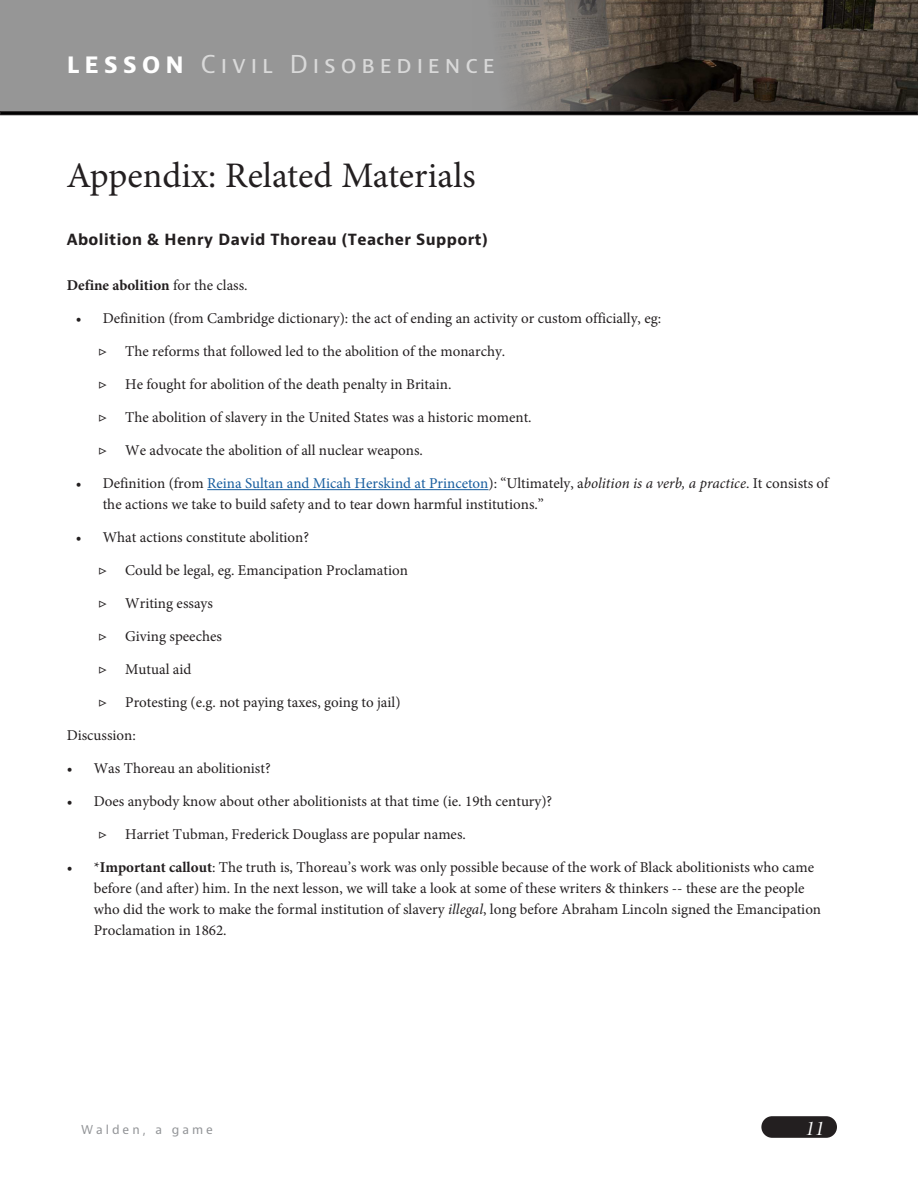
<style>
.page{position:relative;width:918px;height:1188px;background:#fff}
.page>*{position:absolute;margin:0;border:0;box-sizing:border-box;transform-origin:0 0}
.Headlines{font:36px "Minion Pro";color:#231f20}
.t1{font:24px "Bernino Sans";letter-spacing:.2em;color:#d9d9d9}
.t2{font:21px "Minion Pro It Disp";color:#fff}
.body_bulleted___1p_i{font:15px/21px "Minion Pro";color:#231f20}
.Sub_Heads{font:700 15px "Bernino Sans";letter-spacing:.025em;color:#231f20}
.body_bulleted___1p_i-2{font:700 15px "Minion Pro";color:#231f20}
.t3{font:12px "Bernino Sans";letter-spacing:.25em;color:#939598}
.s1{font-weight:700;color:#fff}
.s2{font-weight:400}
.s3{color:#175d9e}
.s4{font-style:italic}
.s5{font-weight:700}
</style>
<div class="page">
<div style="left:761px;top:1116px;width:76px;height:22px;background:#231f20;border-radius:11px"></div>
<div style="left:0;top:0;width:918px;height:111px;background:#969696"></div>
<img style="left:497px;top:0;width:421px;height:111px">
<div style="left:0;top:111px;width:918px;height:4px;border:1px solid #231f20"></div>
<hr style="left:207px;top:489px;width:281px;height:1px;background:#175d9e">
<p class="t1" style="left:67px;top:49px;width:351px"><span class="s1">LESSON</span> Self-Reliance</p>
<p class="t1" style="left:201px;top:49px;width:296px">Civil Disobedience</p>
<p class="Headlines" style="left:67px;top:151px;width:411px">Appendix: Related Materials</p>
<p class="Sub_Heads" style="left:67px;top:230px;width:423px">Abolition &amp; Henry David Thoreau (Teacher Support)</p>
<p class="body_bulleted___1p_i-2" style="left:67px;top:275px;width:182px">Define abolition <span class="s2">for the class.</span></p>
<p class="body_bulleted___1p_i" style="left:76px;top:308px;width:587px">• Definition (from Cambridge dictionary): the act of ending an activity or custom officially, eg:</p>
<p class="body_bulleted___1p_i" style="left:98px;top:341px;width:409px">▷ The reforms that followed led to the abolition of the monarchy.</p>
<p class="body_bulleted___1p_i" style="left:98px;top:374px;width:355px">▷ He fought for abolition of the death penalty in Britain.</p>
<p class="body_bulleted___1p_i" style="left:98px;top:407px;width:435px">▷ The abolition of slavery in the United States was a historic moment.</p>
<p class="body_bulleted___1p_i" style="left:98px;top:440px;width:326px">▷ We advocate the abolition of all nuclear weapons.</p>
<p class="body_bulleted___1p_i" style="left:103px;top:473px;width:728px;text-indent:-27px">• Definition (from <span class="s3">Reina Sultan and Micah Herskind at Princeton</span>): “Ultimately, a<span class="s4">bolition is a verb, a practice</span>. It consists of the actions we take to build safety and to tear down harmful institutions.”</p>
<p class="body_bulleted___1p_i" style="left:76px;top:527px;width:235px">• What actions constitute abolition?</p>
<p class="body_bulleted___1p_i" style="left:98px;top:560px;width:311px">▷ Could be legal, eg. Emancipation Proclamation</p>
<p class="body_bulleted___1p_i" style="left:98px;top:593px;width:116px">▷ Writing essays</p>
<p class="body_bulleted___1p_i" style="left:98px;top:626px;width:125px">▷ Giving speeches</p>
<p class="body_bulleted___1p_i" style="left:98px;top:659px;width:95px">▷ Mutual aid</p>
<p class="body_bulleted___1p_i" style="left:98px;top:692px;width:304px">▷ Protesting (e.g. not paying taxes, going to jail)</p>
<p class="body_bulleted___1p_i" style="left:67px;top:725px;width:71px">Discussion:</p>
<p class="body_bulleted___1p_i" style="left:67px;top:758px;width:205px">• Was Thoreau an abolitionist?</p>
<p class="body_bulleted___1p_i" style="left:67px;top:791px;width:487px">• Does anybody know about other abolitionists at that time (ie. 19th century)?</p>
<p class="body_bulleted___1p_i" style="left:98px;top:824px;width:369px">▷ Harriet Tubman, Frederick Douglass are popular names.</p>
<p class="body_bulleted___1p_i" style="left:94px;top:857px;width:729px;text-indent:-27px">• *<span class="s5">Important callout</span>: The truth is, Thoreau’s work was only possible because of the work of Black abolitionists who came before (and after) him. In the next lesson, we will take a look at some of these writers &amp; thinkers -- these are the people who did the work to make the formal institution of slavery <span class="s4">illegal</span>, long before Abraham Lincoln signed the Emancipation Proclamation in 1862.</p>
<p class="t3" style="left:81px;top:1122px;width:134px">Walden, a game</p>
<h3 class="t2" style="left:805px;top:1115px;width:21px">11</h3>
</div>
